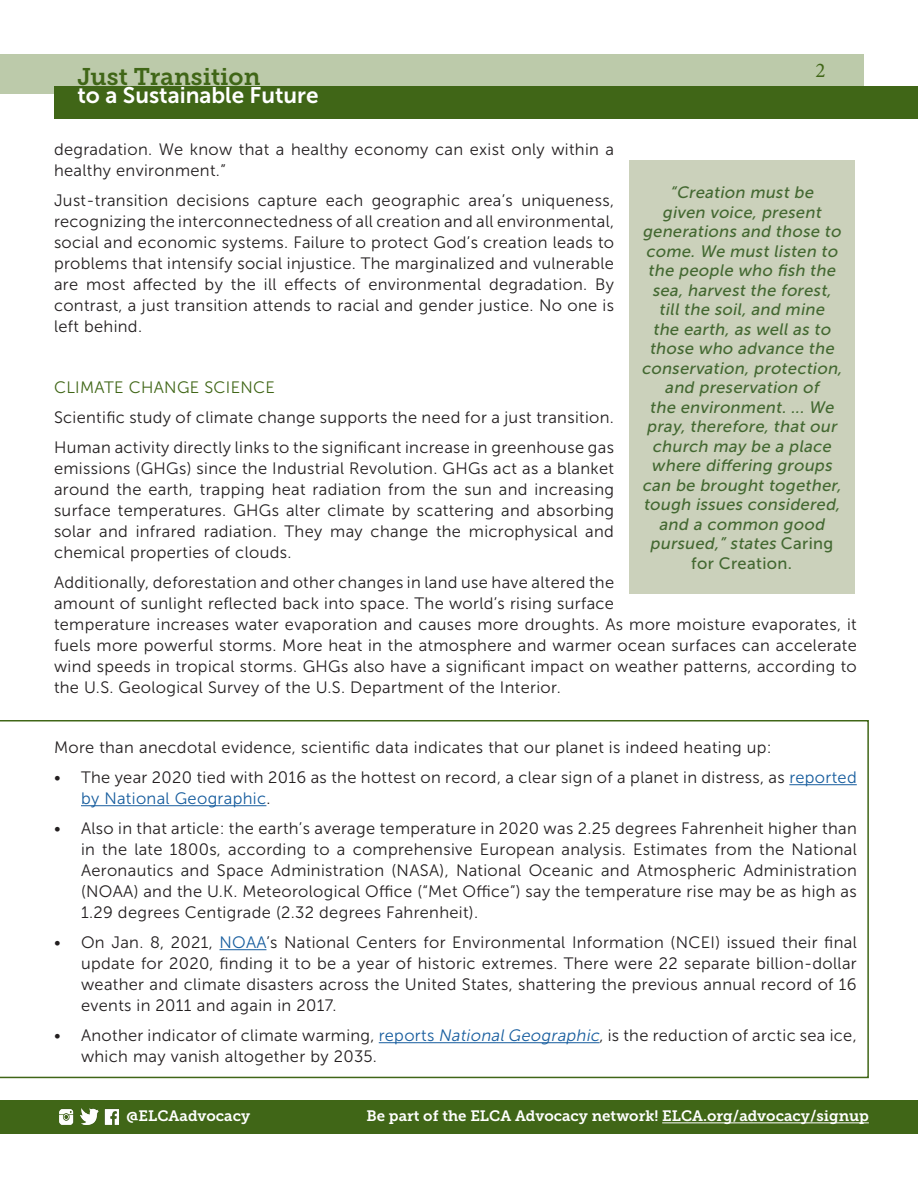
<style>
.page{position:relative;width:918px;height:1188px;background:#fff}
.page>*{position:absolute;margin:0;border:0;box-sizing:border-box;transform-origin:0 0}
.t1{font:24px "Museo Slab 700";color:#406617}
.t2{font:22.5px "Museo Sans 700";color:#fff}
.t3{font:21px "Minion Pro";color:#406617}
.t4{font:16.5px/21px "Museo Sans 300";letter-spacing:.02em;color:#231f20}
.Paragraph_Style_1{font:italic 16.5px/19.5px "Museo Sans 500";color:#436831;text-align:center}
.Paragraph_Style_1-2{font:16.5px "Museo Sans 300";letter-spacing:.02em;color:#406617}
.t5{font:15px "Museo Slab 700";color:#fff}
.s1{font-style:normal}
.s2{color:#175d9e}
.s3{font-style:italic;color:#175d9e}
</style>
<div class="page">
<div style="left:0;top:54px;width:864px;height:40px;background:#bccaaa"></div>
<div style="left:54px;top:86px;width:864px;height:33px;background:#406617"></div>
<div style="left:0;top:1100px;width:918px;height:34px;background:#406617"></div>
<img style="left:59px;top:1109px;width:60px;height:15px">
<hr style="left:662px;top:1122px;width:207px;height:1px;background:#fff">
<hr style="left:917px;top:54px;width:1px;height:40px;background:#bccaaa">
<div style="left:629px;top:160px;width:225px;height:434px;background:#cbd1bb"></div>
<svg style="left:0;top:720px;width:869px;height:358px"></svg>
<p class="t1" style="left:77px;top:63px;width:184px">Just Transition</p>
<p class="t2" style="left:77px;top:83px;width:243px">to a Sustainable Future</p>
<p class="t3" style="left:815px;top:56px;width:12px">2</p>
<p class="t4" style="left:54px;top:139px;width:562px">degradation. We know that a healthy economy can exist only within a healthy environment.”</p>
<p class="t4" style="left:54px;top:190px;width:562px;text-align:justify">Just-transition decisions capture each geographic area’s uniqueness, recognizing the interconnectedness of all creation and all environmental, social and economic systems. Failure to protect God’s creation leads to problems that intensify social injustice. The marginalized and vulnerable are most affected by the ill effects of environmental degradation. By contrast, a just transition attends to racial and gender justice. No one is left behind.</p>
<p class="Paragraph_Style_1" style="left:641px;top:183px;width:205px">“Creation must be<br>given voice, present generations and those to come. We must listen to the people who fish the sea, harvest the forest, till the soil, and mine<br>the earth, as well as to those who advance the conservation, protection, and preservation of<br>the environment. ... We pray, therefore, that our church may be a place where differing groups can be brought together, tough issues considered, and a common good pursued,” states <span class="s1">C a r i n g for Creation.</span></p>
<p class="Paragraph_Style_1-2" style="left:54px;top:379px;width:223px">CLIMATE CHANGE SCIENCE</p>
<p class="t4" style="left:54px;top:407px;width:562px">Scientific study of climate change supports the need for a just transition.</p>
<p class="t4" style="left:54px;top:437px;width:562px;text-align:justify">Human activity directly links to the significant increase in greenhouse gas emissions (GHGs) since the Industrial Revolution. GHGs act as a blanket around the earth, trapping heat radiation from the sun and increasing surface temperatures. GHGs alter climate by scattering and absorbing solar and infrared radiation. They may change the microphysical and chemical properties of clouds.</p>
<p class="t4" style="left:54px;top:572px;width:804px">Additionally, deforestation and other changes in land use have altered the<br>amount of sunlight reflected back into space. The world’s rising surface<br>temperature increases water evaporation and causes more droughts. As more moisture evaporates, it fuels more powerful storms. More heat in the atmosphere and warmer ocean surfaces can accelerate wind speeds in tropical storms. GHGs also have a significant impact on weather patterns, according to the U.S. Geological Survey of the U.S. Department of the Interior.</p>
<p class="t4" style="left:54px;top:737px;width:719px">More than anecdotal evidence, scientific data indicates that our planet is indeed heating up:</p>
<p class="t4" style="left:81px;top:767px;width:777px;text-indent:-27px">• The year 2020 tied with 2016 as the hottest on record, a clear sign of a planet in distress, as <span class="s2">reported by National Geographic</span>.</p>
<p class="t4" style="left:81px;top:818px;width:777px;text-align:justify;text-indent:-27px">• Also in that article: the earth’s average temperature in 2020 was 2.25 degrees Fahrenheit higher than in the late 1800s, according to a comprehensive European analysis. Estimates from the National Aeronautics and Space Administration (NASA), National Oceanic and Atmospheric Administration (NOAA) and the U.K. Meteorological Office (“Met Office”) say the temperature rise may be as high as 1.29 degrees Centigrade (2.32 degrees Fahrenheit).</p>
<p class="t4" style="left:81px;top:932px;width:777px;text-align:justify;text-indent:-27px">• On Jan. 8, 2021, <span class="s2">NOAA</span>’s National Centers for Environmental Information (NCEI) issued their final update for 2020, finding it to be a year of historic extremes. There were 22 separate billion-dollar weather and climate disasters across the United States, shattering the previous annual record of 16 events in 2011 and again in 2017.</p>
<p class="t4" style="left:81px;top:1025px;width:777px;text-indent:-27px">• Another indicator of climate warming, <span class="s2">reports</span> <span class="s3">NationalGeographic</span>, is the reduction of arctic sea ice, which may vanish altogether by 2035.</p>
<p class="t5" style="left:127px;top:1108px;width:125px">@ELCAadvocacy</p>
<p class="t5" style="left:366px;top:1108px;width:504px">Be part of the ELCA Advocacy network! ELCA.org/advocacy/signup</p>
</div>
